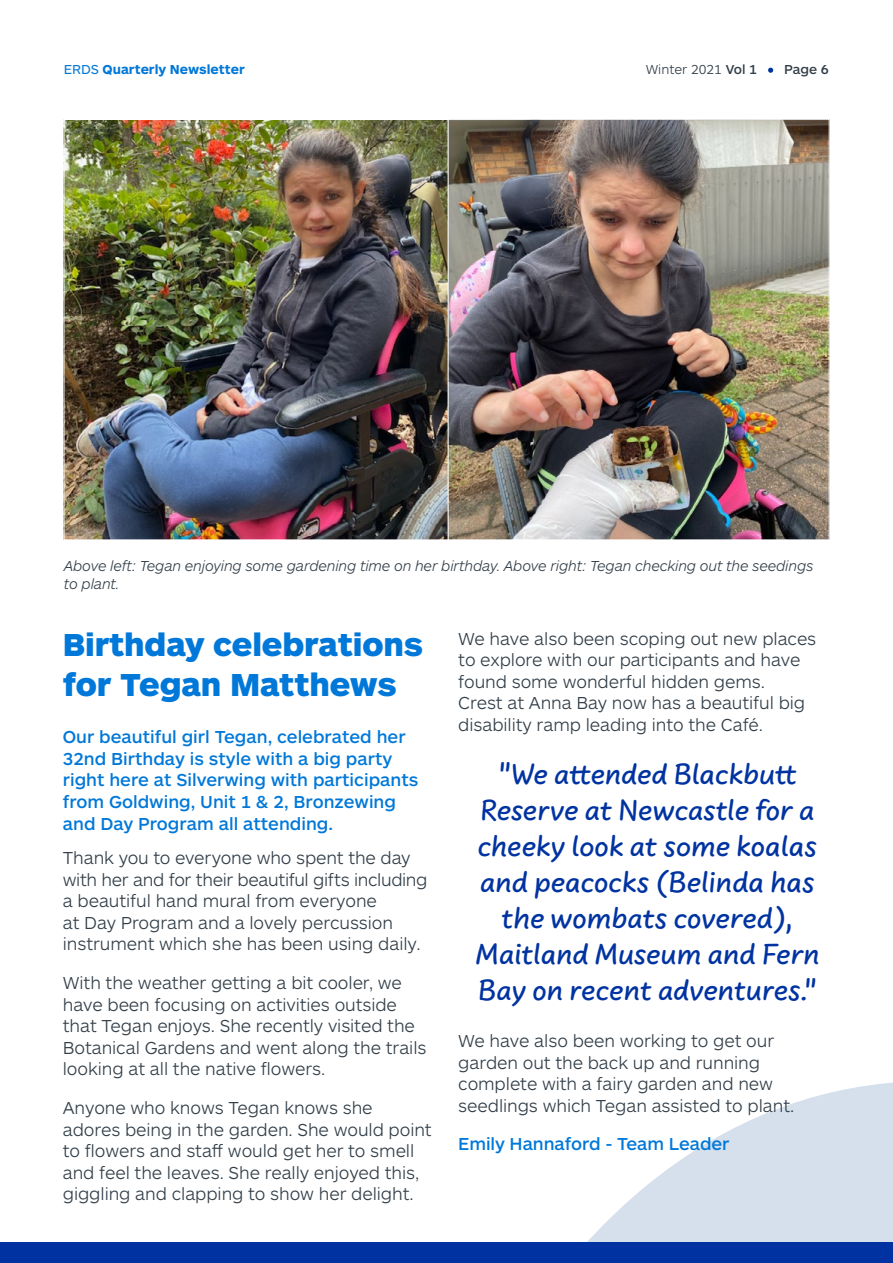
<style>
.page{position:relative;width:893px;height:1263px;background:#fff}
.page>*{position:absolute;margin:0;border:0;box-sizing:border-box;transform-origin:0 0}
.t1{font:900 33px/39.6px "ARS Maquette Pro";letter-spacing:-.005em;color:#0078d9}
.t2{font:500 30px/36px "Uberhand Pro";color:#0033a1;text-align:center}
.t3{font:300 18px/21.6px "ARS Maquette";letter-spacing:-.005em;color:#323e48}
.t4{font:500 18px/21.6px "ARS Maquette Pro";color:#0078d9}
.t5{font:500 18px "ARS Maquette";letter-spacing:-.005em;color:#0078d9}
.t6{font:italic 300 15px/18px "ARS Maquette";letter-spacing:-.015em;color:#323e48}
.t7{font:700 13.5px "ARS Maquette";color:#0078d9}
.t8{font:300 13.5px "ARS Maquette";color:#323e48}
.t9{font:500 13.5px "ARS Maquette";color:#323e48}
.s1{font-weight:400}
.s2{font-weight:500}
</style>
<div class="page">
<svg style="left:587px;top:1082px;width:306px;height:160px;fill:#d6e0ed"></svg>
<svg style="left:768px;top:68px;width:5px;height:5px"></svg>
<img style="left:66px;top:121px;width:761px;height:417px">
<div style="left:0;top:1242px;width:893px;height:21px;background:#0033a1"></div>
<p class="t7" style="left:64px;top:61px;width:183px"><span class="s1">ERDS</span> Quarterly Newsletter</p>
<p class="t8" style="left:646px;top:61px;width:113px">Winter 2021 <span class="s2">Vol 1</span></p>
<p class="t9" style="left:784px;top:61px;width:46px">Page 6</p>
<p class="t6" style="left:64px;top:556px;width:751px">Above left: Tegan enjoying some gardening time on her birthday. Above right: Tegan checking out the seedings to plant.</p>
<h1 class="t1" style="left:63px;top:623px;width:362px">Birthday celebrations for Tegan Matthews</h1>
<p class="t4" style="left:63px;top:725px;width:357px">Our beautiful girl Tegan, celebrated her 32nd Birthday is style with a big party right here at Silverwing with participants from Goldwing, Unit 1 &amp; 2, Bronzewing and Day Program all attending.</p>
<p class="t3" style="left:63px;top:846px;width:366px">Thank you to everyone who spent the day with her and for their beautiful gifts including a beautiful hand mural from everyone<br>at Day Program and a lovely percussion instrument which she has been using daily.</p>
<p class="t3" style="left:63px;top:971px;width:365px">With the weather getting a bit cooler, we have been focusing on activities outside that Tegan enjoys. She recently visited the Botanical Gardens and went along the trails looking at all the native flowers.</p>
<p class="t3" style="left:63px;top:1096px;width:370px">Anyone who knows Tegan knows she adores being in the garden. She would point to flowers and staff would get her to smell and feel the leaves. She really enjoyed this, giggling and clapping to show her delight.</p>
<p class="t3" style="left:458px;top:627px;width:360px">We have also been scoping out new places to explore with our participants and have found some wonderful hidden gems.<br>Crest at Anna Bay now has a beautiful big disability ramp leading into the Café.</p>
<h2 class="t2" style="left:476px;top:754px;width:345px">"We attended Blackbutt<br>Reserve at Newcastle for a cheeky look at some koalas and peacocks (Belinda has the wombats covered),<br>Maitland Museum and Fern<br>Bay on recent adventures."</h2>
<p class="t3" style="left:458px;top:1029px;width:337px">We have also been working to get our garden out the back up and running complete with a fairy garden and new seedlings which Tegan assisted to plant.</p>
<p class="t5" style="left:458px;top:1132px;width:273px">Emily Hannaford - Team Leader</p>
</div>
